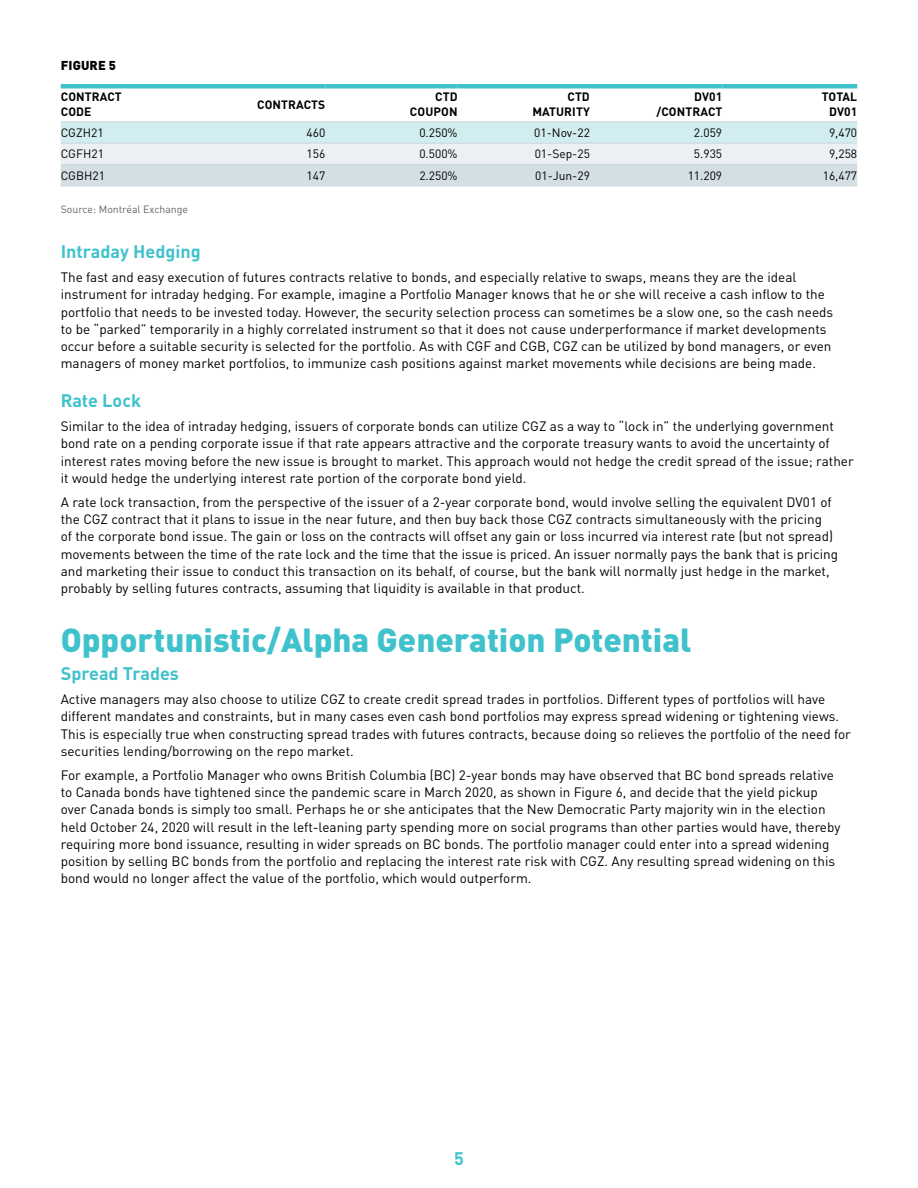
<style>
.page{position:relative;width:918px;height:1188px;background:#fff}
.page>*{position:absolute;margin:0;border:0;box-sizing:border-box;transform-origin:0 0}
.t1{font:900 33px "DIN Pro";color:#40c2cc}
.t2{font:700 18px "DIN Pro";color:#40c2cc}
.t3{font:13.5px/17.2px "DIN Pro";color:#000}
.t4{font:900 12.75px "DIN Pro";letter-spacing:.01em;color:#000}
.t5{font:12px "DIN Pro";color:#000}
.t6{font:700 12px/14.4px "DIN Pro";letter-spacing:.01em;color:#000;text-align:right}
.t7{font:10.5px "DIN Pro";color:#636466}
</style>
<div class="page">
<svg style="left:61px;top:122px;width:796px;height:64px;background:#dae8ec"></svg>
<hr style="left:61px;top:121px;width:132px;height:1px;background:#cad6dd">
<hr style="left:193px;top:121px;width:132px;height:1px;background:#cad6dd">
<hr style="left:325px;top:121px;width:133px;height:1px;background:#cad6dd">
<hr style="left:61px;top:143px;width:132px;height:1px;background:#cad6dd">
<hr style="left:193px;top:143px;width:132px;height:1px;background:#cad6dd">
<hr style="left:325px;top:143px;width:133px;height:1px;background:#cad6dd">
<hr style="left:458px;top:143px;width:132px;height:1px;background:#cad6dd">
<hr style="left:590px;top:143px;width:132px;height:1px;background:#cad6dd">
<hr style="left:722px;top:143px;width:135px;height:1px;background:#cad6dd">
<hr style="left:61px;top:164px;width:132px;height:1px;background:#cad6dd">
<hr style="left:193px;top:164px;width:132px;height:1px;background:#cad6dd">
<hr style="left:325px;top:164px;width:133px;height:1px;background:#cad6dd">
<hr style="left:458px;top:164px;width:132px;height:1px;background:#cad6dd">
<hr style="left:590px;top:164px;width:132px;height:1px;background:#cad6dd">
<hr style="left:722px;top:164px;width:135px;height:1px;background:#cad6dd">
<hr style="left:61px;top:186px;width:132px;height:1px;background:#cad6dd">
<hr style="left:193px;top:186px;width:132px;height:1px;background:#cad6dd">
<hr style="left:325px;top:186px;width:133px;height:1px;background:#cad6dd">
<hr style="left:458px;top:186px;width:132px;height:1px;background:#cad6dd">
<hr style="left:590px;top:186px;width:132px;height:1px;background:#cad6dd">
<hr style="left:722px;top:186px;width:135px;height:1px;background:#cad6dd">
<hr style="left:61px;top:84px;width:132px;height:4px;background:#40c2cc">
<hr style="left:193px;top:84px;width:132px;height:4px;background:#40c2cc">
<hr style="left:325px;top:84px;width:133px;height:4px;background:#40c2cc">
<hr style="left:458px;top:84px;width:132px;height:4px;background:#40c2cc">
<hr style="left:590px;top:84px;width:132px;height:4px;background:#40c2cc">
<hr style="left:722px;top:84px;width:135px;height:4px;background:#40c2cc">
<hr style="left:458px;top:121px;width:132px;height:1px;background:#cad6dd">
<hr style="left:590px;top:121px;width:132px;height:1px;background:#cad6dd">
<hr style="left:722px;top:121px;width:135px;height:1px;background:#cad6dd">
<p class="t4" style="left:61px;top:56px;width:57px">FIGURE 5</p>
<p class="t6" style="left:61px;top:89px;width:62px;text-align:left">CONTRACT<br>CODE</p>
<p class="t6" style="left:257px;top:96px;width:70px">CONTRACTS</p>
<p class="t6" style="left:410px;top:89px;width:49px">CTD<br>COUPON</p>
<p class="t6" style="left:532px;top:89px;width:59px">CTD<br>MATURITY</p>
<p class="t6" style="left:657px;top:89px;width:67px">DV01 /CONTRACT</p>
<p class="t6" style="left:822px;top:89px;width:37px">TOTAL<br>DV01</p>
<p class="t5" style="left:61px;top:124px;width:44px">CGZH21</p>
<p class="t5" style="left:307px;top:124px;width:20px">460</p>
<p class="t5" style="left:419px;top:124px;width:40px">0.250%</p>
<p class="t5" style="left:534px;top:124px;width:57px">01-Nov-22</p>
<p class="t5" style="left:694px;top:124px;width:30px">2.059</p>
<p class="t5" style="left:829px;top:124px;width:30px">9,470</p>
<p class="t5" style="left:61px;top:145px;width:45px">CGFH21</p>
<p class="t5" style="left:307px;top:145px;width:20px">156</p>
<p class="t5" style="left:419px;top:145px;width:40px">0.500%</p>
<p class="t5" style="left:535px;top:145px;width:57px">01-Sep-25</p>
<p class="t5" style="left:694px;top:145px;width:30px">5.935</p>
<p class="t5" style="left:829px;top:145px;width:30px">9,258</p>
<p class="t5" style="left:61px;top:166px;width:46px">CGBH21</p>
<p class="t5" style="left:307px;top:166px;width:20px">147</p>
<p class="t5" style="left:419px;top:166px;width:40px">2.250%</p>
<p class="t5" style="left:535px;top:166px;width:56px">01-Jun-29</p>
<p class="t5" style="left:688px;top:166px;width:36px">11.209</p>
<p class="t5" style="left:823px;top:166px;width:36px">16,477</p>
<p class="t7" style="left:61px;top:201px;width:129px">Source: Montréal Exchange</p>
<h2 class="t2" style="left:61px;top:238px;width:141px">Intraday Hedging</h2>
<p class="t3" style="left:61px;top:268px;width:774px">The fast and easy execution of futures contracts relative to bonds, and especially relative to swaps, means they are the ideal instrument for intraday hedging. For example, imagine a Portfolio Manager knows that he or she will receive a cash inflow to the portfolio that needs to be invested today. However, the security selection process can sometimes be a slow one, so the cash needs to be “parked” temporarily in a highly correlated instrument so that it does not cause underperformance if market developments occur before a suitable security is selected for the portfolio. As with CGF and CGB, CGZ can be utilized by bond managers, or even managers of money market portfolios, to immunize cash positions against market movements while decisions are being made.</p>
<h2 class="t2" style="left:61px;top:387px;width:82px">Rate Lock</h2>
<p class="t3" style="left:61px;top:417px;width:795px">Similar to the idea of intraday hedging, issuers of corporate bonds can utilize CGZ as a way to “lock in” the underlying government bond rate on a pending corporate issue if that rate appears attractive and the corporate treasury wants to avoid the uncertainty of interest rates moving before the new issue is brought to market. This approach would not hedge the credit spread of the issue; rather it would hedge the underlying interest rate portion of the corporate bond yield.</p>
<p class="t3" style="left:61px;top:493px;width:779px">A rate lock transaction, from the perspective of the issuer of a 2-year corporate bond, would involve selling the equivalent DV01 of the CGZ contract that it plans to issue in the near future, and then buy back those CGZ contracts simultaneously with the pricing<br>of the corporate bond issue. The gain or loss on the contracts will offset any gain or loss incurred via interest rate (but not spread) movements between the time of the rate lock and the time that the issue is priced. An issuer normally pays the bank that is pricing and marketing their issue to conduct this transaction on its behalf, of course, but the bank will normally just hedge in the market, probably by selling futures contracts, assuming that liquidity is available in that product.</p>
<h1 class="t1" style="left:61px;top:613px;width:632px">Opportunistic/Alpha Generation Potential</h1>
<h2 class="t2" style="left:61px;top:660px;width:120px">Spread Trades</h2>
<p class="t3" style="left:61px;top:690px;width:792px">Active managers may also choose to utilize CGZ to create credit spread trades in portfolios. Different types of portfolios will have different mandates and constraints, but in many cases even cash bond portfolios may express spread widening or tightening views.<br>This is especially true when constructing spread trades with futures contracts, because doing so relieves the portfolio of the need for securities lending/borrowing on the repo market.</p>
<p class="t3" style="left:61px;top:765px;width:781px">For example, a Portfolio Manager who owns British Columbia (BC) 2-year bonds may have observed that BC bond spreads relative to Canada bonds have tightened since the pandemic scare in March 2020, as shown in Figure 6, and decide that the yield pickup over Canada bonds is simply too small. Perhaps he or she anticipates that the New Democratic Party majority win in the election held October 24, 2020 will result in the left-leaning party spending more on social programs than other parties would have, thereby requiring more bond issuance, resulting in wider spreads on BC bonds. The portfolio manager could enter into a spread widening position by selling BC bonds from the portfolio and replacing the interest rate risk with CGZ. Any resulting spread widening on this bond would no longer affect the value of the portfolio, which would outperform.</p>
<h2 class="t2" style="left:454px;top:1144px;width:11px">5</h2>
</div>
